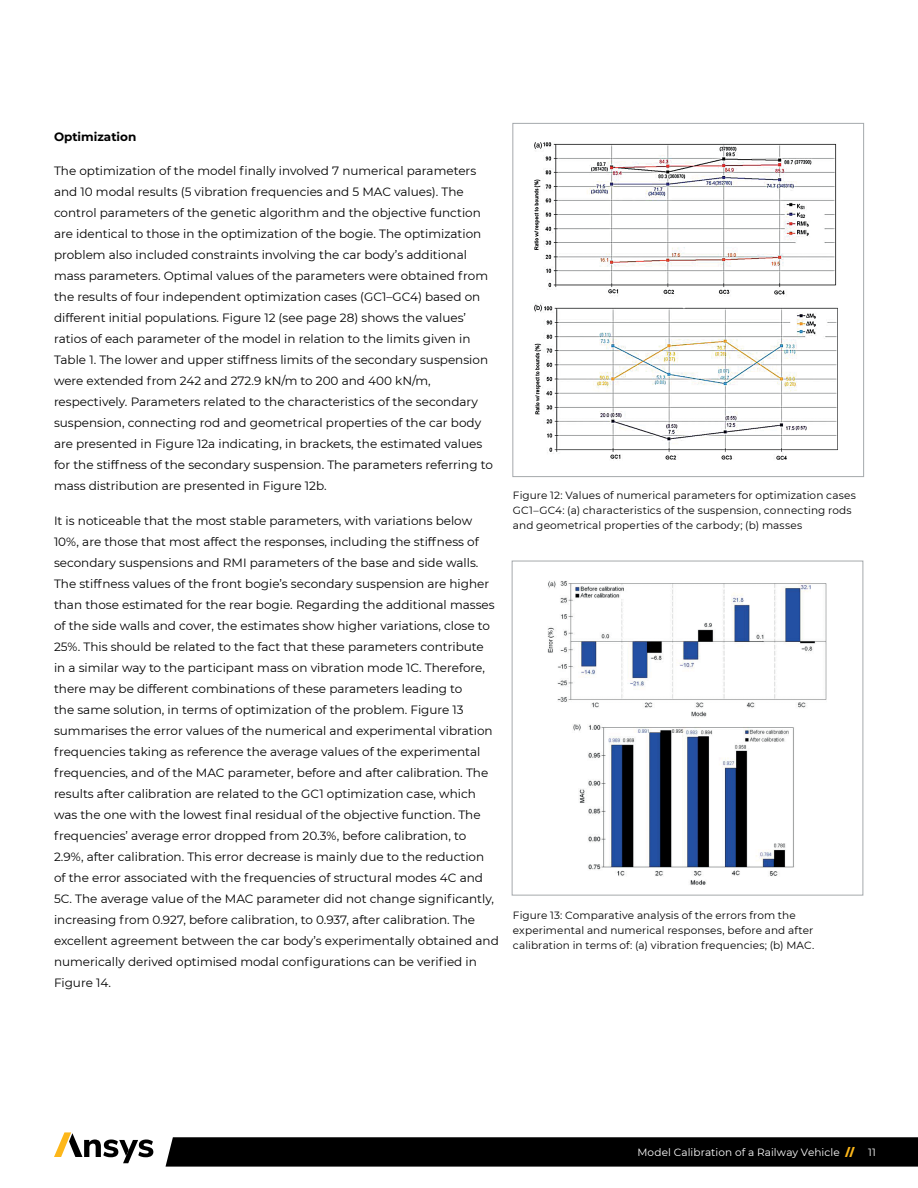
<style>
.page{position:relative;width:918px;height:1188px;background:#fff}
.page>*{position:absolute;margin:0;border:0;box-sizing:border-box;transform-origin:0 0}
.t1{font:12px/21px "Montserrat";color:#000}
.t2{font:700 12px "Montserrat";color:#000}
.t3{font:10.5px/15px "Montserrat";letter-spacing:.01em;color:#000}
.t4{font:10.5px "Montserrat";letter-spacing:.01em;color:#fff}
.s1{font-weight:900;color:#fdb71a}
</style>
<div class="page">
<svg style="left:166px;top:1137px;width:752px;height:30px;background:#060606"></svg>
<svg style="left:54px;top:1132px;width:99px;height:31px"></svg>
<img style="left:534px;top:142px;width:304px;height:318px">
<div style="left:512px;top:123px;width:352px;height:354px;border:1px solid #a5a9ac"></div>
<img style="left:547px;top:580px;width:280px;height:305px">
<div style="left:512px;top:561px;width:351px;height:335px;border:1px solid #a5a9ac"></div>
<p class="t2" style="left:54px;top:128px;width:84px">Optimization</p>
<p class="t1" style="left:54px;top:160px;width:440px">The optimization of the model finally involved 7 numerical parameters and 10 modal results (5 vibration frequencies and 5 MAC values). The control parameters of the genetic algorithm and the objective function are identical to those in the optimization of the bogie. The optimization problem also included constraints involving the car body’s additional mass parameters. Optimal values of the parameters were obtained from the results of four independent optimization cases (GC1–GC4) based on different initial populations. Figure 12 (see page 28) shows the values’ ratios of each parameter of the model in relation to the limits given in Table 1. The lower and upper stiffness limits of the secondary suspension were extended from 242 and 272.9 kN/m to 200 and 400 kN/m, respectively. Parameters related to the characteristics of the secondary suspension, connecting rod and geometrical properties of the car body are presented in Figure 12a indicating, in brackets, the estimated values for the stiffness of the secondary suspension. The parameters referring to mass distribution are presented in Figure 12b.</p>
<p class="t1" style="left:54px;top:510px;width:446px">It is noticeable that the most stable parameters, with variations below 10%, are those that most affect the responses, including the stiffness of secondary suspensions and RMI parameters of the base and side walls.<br>The stiffness values of the front bogie’s secondary suspension are higher than those estimated for the rear bogie. Regarding the additional masses of the side walls and cover, the estimates show higher variations, close to 25%. This should be related to the fact that these parameters contribute<br>in a similar way to the participant mass on vibration mode 1C. Therefore, there may be different combinations of these parameters leading to<br>the same solution, in terms of optimization of the problem. Figure 13 summarises the error values of the numerical and experimental vibration frequencies taking as reference the average values of the experimental frequencies, and of the MAC parameter, before and after calibration. The results after calibration are related to the GC1 optimization case, which was the one with the lowest final residual of the objective function. The frequencies’ average error dropped from 20.3%, before calibration, to 2.9%, after calibration. This error decrease is mainly due to the reduction of the error associated with the frequencies of structural modes 4C and 5C. The average value of the MAC parameter did not change significantly, increasing from 0.927, before calibration, to 0.937, after calibration. The excellent agreement between the car body’s experimentally obtained and numerically derived optimised modal configurations can be verified in Figure 14.</p>
<p class="t3" style="left:513px;top:487px;width:344px">Figure 12: Values of numerical parameters for optimization cases<br>GC1–GC4: (a) characteristics of the suspension, connecting rods and geometrical properties of the carbody; (b) masses</p>
<p class="t3" style="left:513px;top:907px;width:303px">Figure 13: Comparative analysis of the errors from the experimental and numerical responses, before and after calibration in terms of: (a) vibration frequencies; (b) MAC.</p>
<p class="t4" style="left:637px;top:1145px;width:218px">Model Calibration of a Railway Vehicle <span class="s1">//</span></p>
<p class="t4" style="left:868px;top:1145px;width:9px">11</p>
</div>
